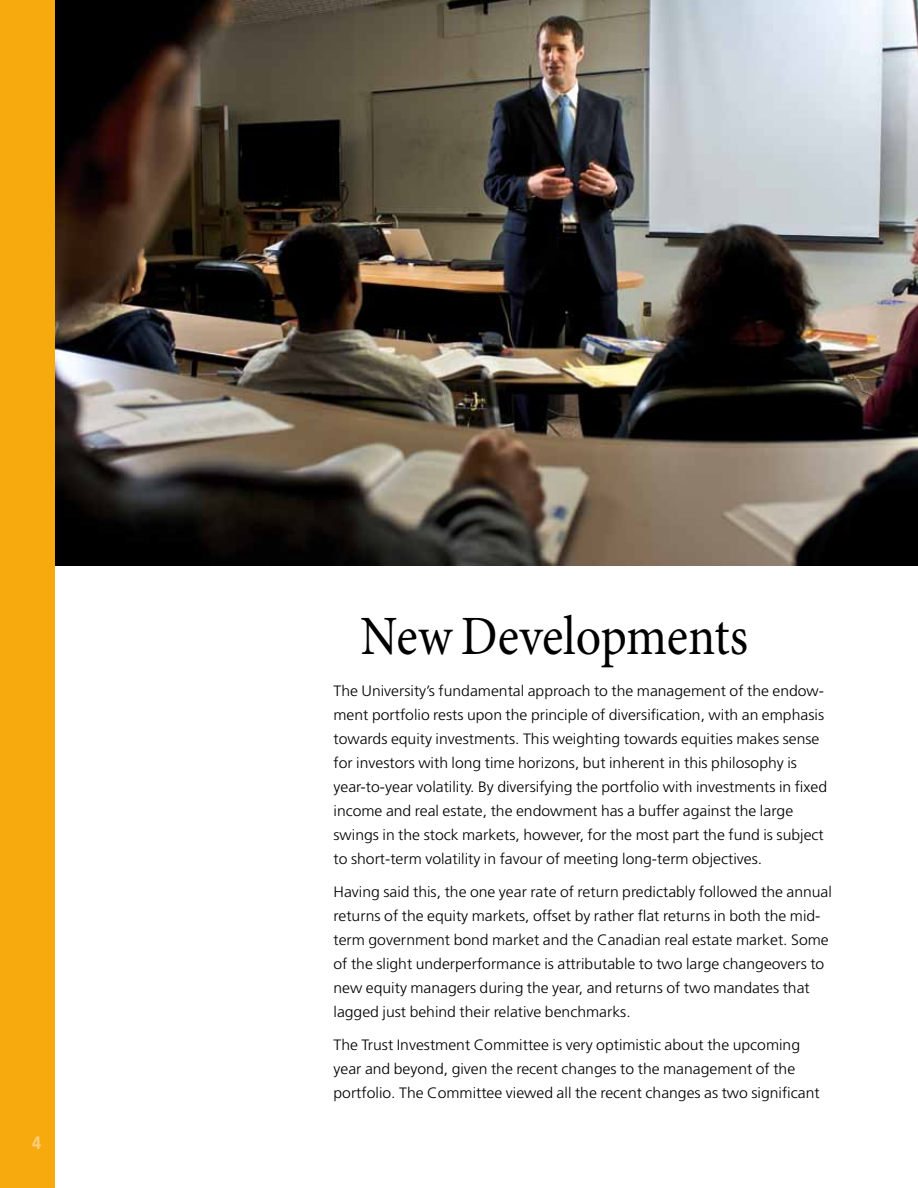
<style>
.page{position:relative;width:918px;height:1188px;background:#fff}
.page>*{position:absolute;margin:0;border:0;box-sizing:border-box;transform-origin:0 0}
.t1{font:55.5px "Minion Pro";letter-spacing:-.005em;color:#000;scale:.9 1}
.t2{font:700 18px "Frutiger";color:#fdcf81;scale:.9 1}
.t3{font:300 15px/24px "Frutiger";color:#000;scale:1.05 1}
</style>
<div class="page">
<img style="left:55px;top:0;width:863px;height:565px">
<div style="left:0;top:0;width:55px;height:1188px;background:#f6aa0d"></div>
<p class="t2" style="left:32px;top:1132px;width:12px">4</p>
<h1 class="t1" style="left:361px;top:599px;width:432px">New Developments</h1>
<p class="t3" style="left:334px;top:679px;width:472px">The University’s fundamental approach to the management of the endow&shy;ment portfolio rests upon the principle of diversification, with an emphasis towards equity investments. This weighting towards equities makes sense for investors with long time horizons, but inherent in this philosophy is year-to-year volatility. By diversifying the portfolio with investments in fixed income and real estate, the endowment has a buffer against the large swings in the stock markets, however, for the most part the fund is subject to short-term volatility in favour of meeting long-term objectives.</p>
<p class="t3" style="left:334px;top:880px;width:476px">Having said this, the one year rate of return predictably followed the annual returns of the equity markets, offset by rather flat returns in both the mid&shy;term government bond market and the Canadian real estate market. Some of the slight underperformance is attributable to two large changeovers to new equity managers during the year, and returns of two mandates that lagged just behind their relative benchmarks.</p>
<p class="t3" style="left:334px;top:1033px;width:465px">The Trust Investment Committee is very optimistic about the upcoming year and beyond, given the recent changes to the management of the portfolio. The Committee viewed all the recent changes as two significant</p>
</div>
